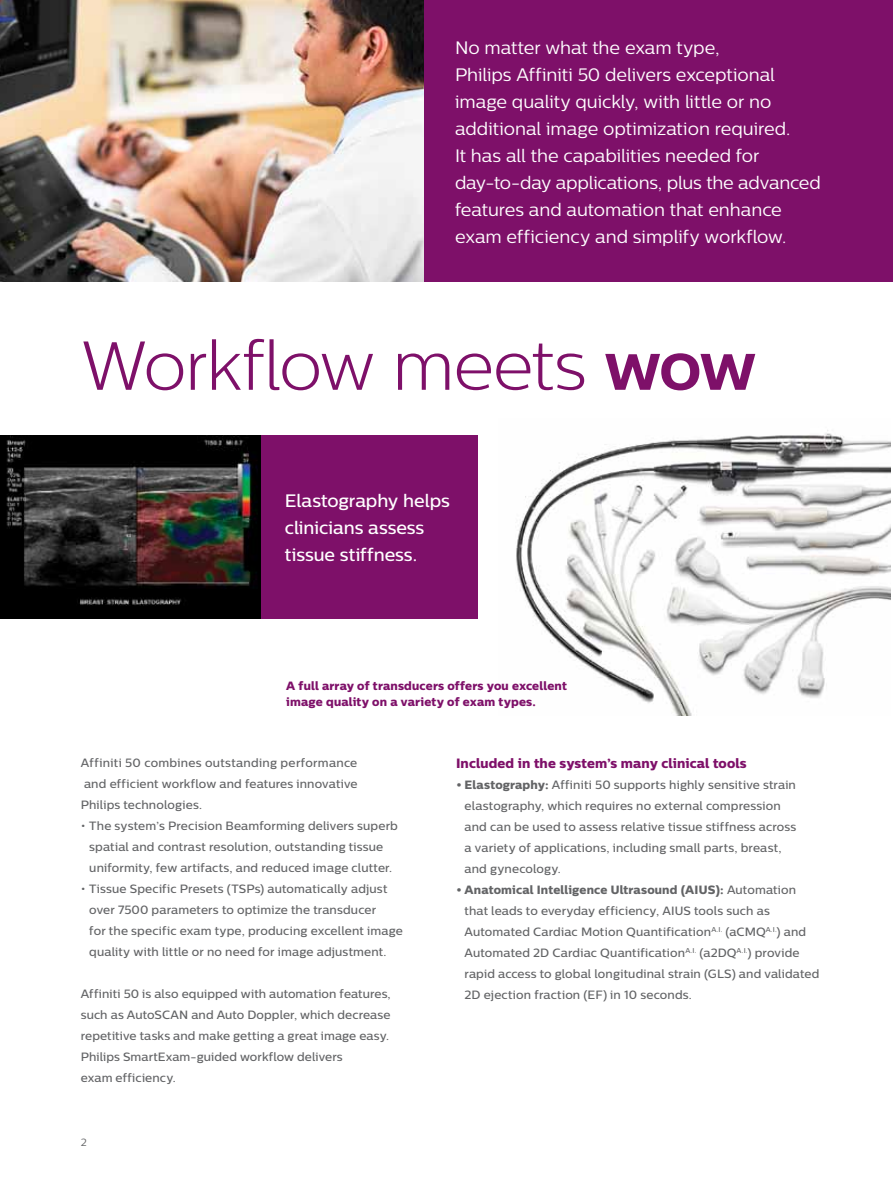
<style>
.page{position:relative;width:893px;height:1188px;background:#fff}
.page>*{position:absolute;margin:0;border:0;box-sizing:border-box;transform-origin:0 0}
.t1{font:300 69px "Centrale Sans";letter-spacing:-.025em;color:#7e1069}
.t2{font:18px/27px "Centrale Sans";letter-spacing:-.005em;color:#fff}
.t3{font:500 18px/27px "Centrale Sans";letter-spacing:-.005em;color:#fff}
.t4{font:13.5px "Centrale Sans X Bold";letter-spacing:.005em;color:#7e1069}
.t5{font:500 12px/21px "Centrale Sans";letter-spacing:.01em;color:#636466}
.t6{font:12px/16.5px "Centrale Sans X Bold";letter-spacing:.01em;color:#7e1069}
.t7{font:12px "Centrale Sans X Bold";letter-spacing:.01em;color:#636466}
.t8{font:10.5px "Centrale Sans";color:#636466}
.s1{font-weight:700}
.s2{font-family:"Centrale Sans X Bold";font-weight:400}
.s3{font-family:"Centrale Sans";font-weight:500}
</style>
<div class="page">
<div style="left:259px;top:436px;width:219px;height:183px;background:#7e1069"></div>
<div style="left:423px;top:0;width:470px;height:282px;background:#7e1069"></div>
<img style="left:516px;top:430px;width:374px;height:285px">
<img style="left:0;top:0;width:424px;height:282px">
<img style="left:0;top:436px;width:260px;height:183px">
<p class="t2" style="left:455px;top:34px;width:367px">No matter what the exam type,<br>Philips Affiniti 50 delivers exceptional image quality quickly, with little or no additional image optimization required.<br>It has all the capabilities needed for day-to-day applications, plus the advanced features and automation that enhance exam efficiency and simplify workflow.</p>
<h1 class="t1" style="left:81px;top:326px;width:677px">Workflow meets <span class="s1">wow</span></h1>
<h2 class="t3" style="left:285px;top:487px;width:166px">Elastography helps clinicians assess tissue stiffness.</h2>
<p class="t6" style="left:286px;top:677px;width:282px">A full array of transducers offers you excellent image quality on a variety of exam types.</p>
<p class="t5" style="left:81px;top:752px;width:278px;text-align:justify">Affiniti 50 combines outstanding performance and efficient workflow and features innovative Philips technologies.</p>
<p class="t5" style="left:81px;top:815px;width:319px;text-align:center">• The system’s Precision Beamforming delivers superb spatial and contrast resolution, outstanding tissue uniformity, few artifacts, and reduced image clutter.</p>
<p class="t5" style="left:89px;top:878px;width:315px;text-indent:-9px">• Tissue Specific Presets (TSPs) automatically adjust over 7500 parameters to optimize the transducer<br>for the specific exam type, producing excellent image quality with little or no need for image adjustment.</p>
<p class="t5" style="left:81px;top:983px;width:311px">Affiniti 50 is also equipped with automation features, such as AutoSCAN and Auto Doppler, which decrease repetitive tasks and make getting a great image easy.<br>Philips SmartExam-guided workflow delivers<br>exam efficiency.</p>
<p class="t8" style="left:81px;top:1136px;width:7px">2</p>
<p class="t4" style="left:456px;top:755px;width:292px">Included in the system’s many clinical tools</p>
<p class="t5" style="left:465px;top:774px;width:333px;text-indent:-9px"><span class="s2">• Elastography:</span> Affiniti 50 supports highly sensitive strain elastography, which requires no external compression and can be used to assess relative tissue stiffness across a variety of applications, including small parts, breast, and gynecology.</p>
<p class="t7" style="left:456px;top:882px;width:342px">• Anatomical Intelligence Ultrasound (AIUS): <span class="s3">Automation</span></p>
<p class="t5" style="left:465px;top:900px;width:356px">that leads to everyday efficiency, AIUS tools such as Automated Cardiac Motion Quantification<sup>A.I.</sup> (aCMQ<sup>A.I.</sup>) and Automated 2D Cardiac Quantification<sup>A.I.</sup> (a2DQ<sup>A.I.</sup>) provide rapid access to global longitudinal strain (GLS) and validated 2D ejection fraction (EF) in 10 seconds.</p>
</div>
